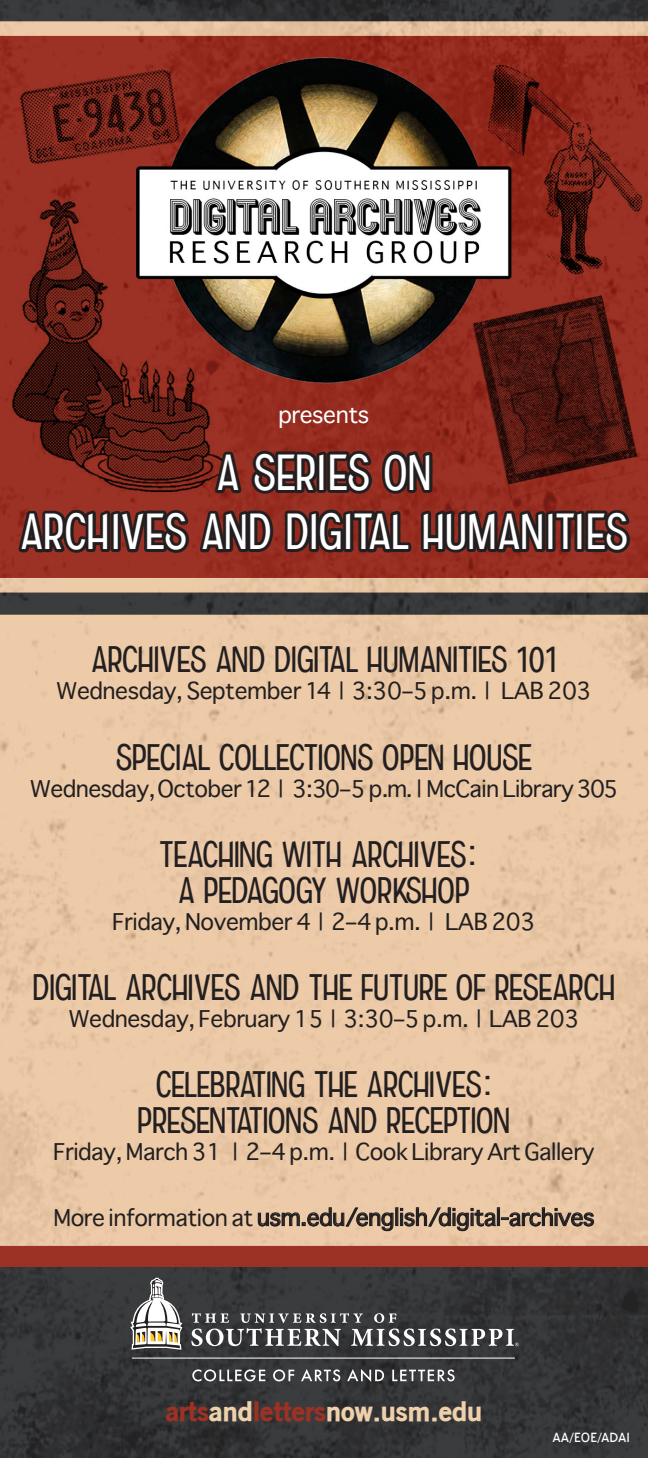
<style>
.page{position:relative;width:648px;height:1458px;background:#fff}
.page>*{position:absolute;margin:0;border:0;box-sizing:border-box;transform-origin:0 0}
.t1{font:49.27px "CF Historia";letter-spacing:.02em;color:#fff}
.t2{font:36px "CF Historia";color:#231f20}
.t3{font:900 27px "Old Sans";color:#eed0ab}
.t4{font:22.5px "Sathu";letter-spacing:-.02em;color:#231f20}
.t5{font:22.5px "Sathu";letter-spacing:-.02em;color:#fff}
.t6{font:13.5px "Expressway Rg";color:#fff}
.s1{font-family:"Helvetica"}
.s2{color:#9c3124}
</style>
<div class="page">
<img style="left:0;top:0;width:648px;height:1458px">
<svg style="left:257px;top:1206px;width:137px;height:26px;background:#bba086"></svg>
<div style="left:395px;top:1207px;width:3px;height:19px;border:1px solid #231f20"></div>
<svg style="left:400px;top:1206px;width:195px;height:26px;background:#b79d83"></svg>
<svg style="left:129px;top:1277px;width:55px;height:74px"></svg>
<svg style="left:191px;top:1313px;width:328px;height:33px;background:#626364"></svg>
<hr style="left:132px;top:1358px;width:383px;height:1px;background:#fff">
<svg style="left:192px;top:1369px;width:73px;height:12px"></svg>
<svg style="left:273px;top:1369px;width:21px;height:12px"></svg>
<svg style="left:301px;top:1369px;width:39px;height:12px"></svg>
<svg style="left:347px;top:1369px;width:37px;height:13px"></svg>
<svg style="left:392px;top:1369px;width:63px;height:12px"></svg>
<svg style="left:14px;top:427px;width:621px;height:146px;background:#6a261e"></svg>
<p class="t5" style="left:279px;top:396px;width:92px">presents</p>
<p class="t1" style="left:216px;top:444px;width:217px">A SERIES ON</p>
<p class="t1" style="left:20px;top:503px;width:609px">ARCHIVES AND DIGITAL HUMANITIES</p>
<p class="t2" style="left:91px;top:639px;width:467px">ARCHIVES AND DIGITAL HUMANITIES 101</p>
<p class="t4" style="left:56px;top:673px;width:537px">Wednesday, September 14 | 3:30–5 p.m. | LAB 203</p>
<p class="t2" style="left:116px;top:736px;width:417px">SPECIAL COLLECTIONS OPEN HOUSE</p>
<p class="t4" style="left:30px;top:770px;width:590px">Wednesday, October 12 | 3:30–5 p.m. | McCain Library 305</p>
<p class="t2" style="left:160px;top:833px;width:330px">TEACHING WITH ARCHIVES<span class="s1">:</span>:</p>
<p class="t2" style="left:178px;top:869px;width:293px">A PEDAGOGY WORKSHOP</p>
<p class="t4" style="left:112px;top:903px;width:425px">Friday, November 4 | 2–4 p.m. | LAB 203</p>
<p class="t2" style="left:33px;top:967px;width:584px">DIGITAL ARCHIVES AND THE FUTURE OF RESEARCH</p>
<p class="t4" style="left:68px;top:1000px;width:513px">Wednesday, February 15 | 3:30–5 p.m. | LAB 203</p>
<p class="t2" style="left:156px;top:1064px;width:337px">CELEBRATING THE ARCHIVES<span class="s1">:</span></p>
<p class="t2" style="left:138px;top:1100px;width:374px">PRESENTATIONS AND RECEPTION</p>
<p class="t4" style="left:53px;top:1133px;width:543px">Friday, March 31 | 2–4 p.m. | Cook Library Art Gallery</p>
<p class="t4" style="left:53px;top:1199px;width:542px">More information at usm.edu/english/digital-archives</p>
<p class="t3" style="left:166px;top:1395px;width:318px"><span class="s2">arts</span>and<span class="s2">letters</span>now.usm.edu</p>
<p class="t6" style="left:552px;top:1430px;width:79px">AA/EOE/ADAI</p>
</div>
